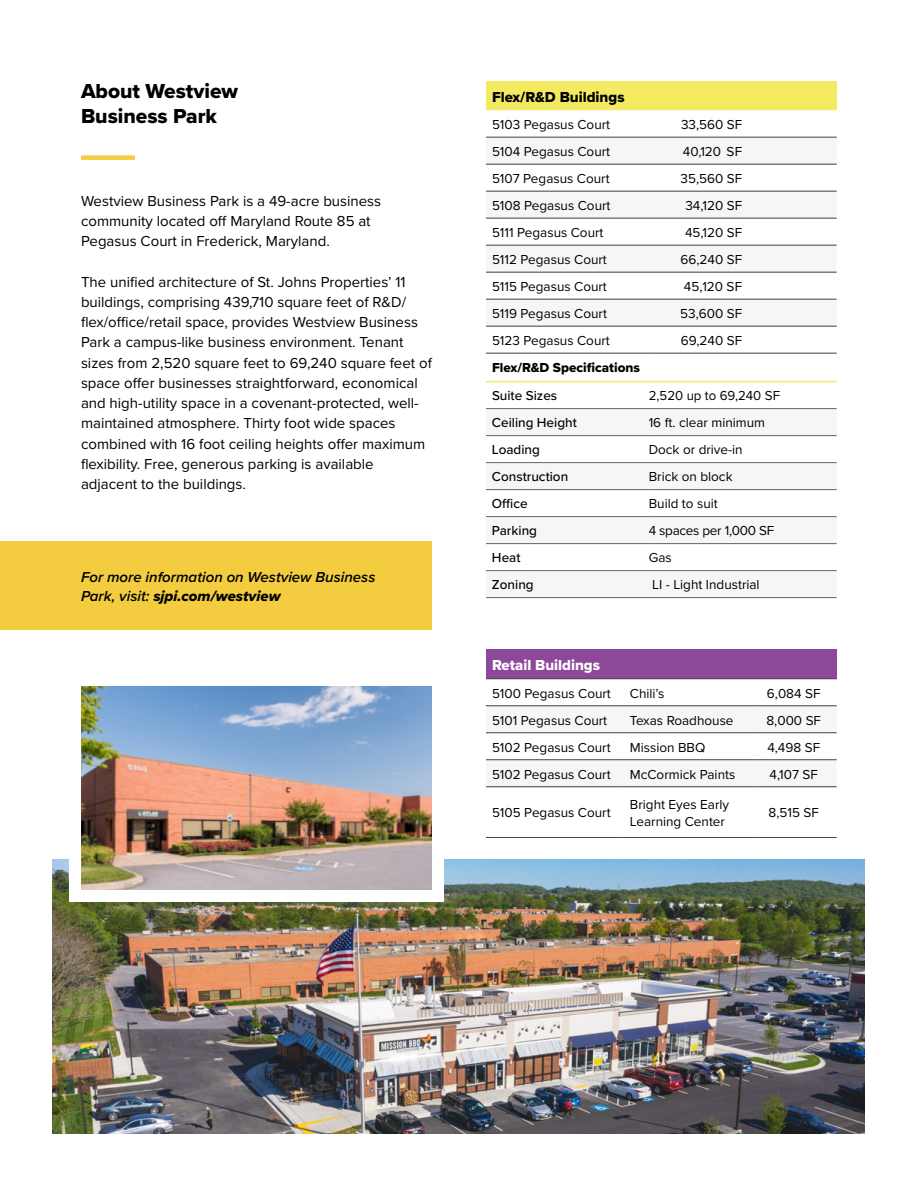
<style>
.page{position:relative;width:918px;height:1188px;background:#fff}
.page>*{position:absolute;margin:0;border:0;box-sizing:border-box;transform-origin:0 0}
.t1{font:21px/25.5px "Proxima Nova Extrabld";color:#000}
.t2{font:15px/20.2px "Proxima Nova";color:#000}
.t3{font:italic 600 15px "Proxima Nova";color:#000}
.t4{font:15px "Proxima Nova Extrabld It";color:#000}
.t5{font:15px "Proxima Nova Extrabld";color:#000}
.t6{font:15px "Proxima Nova Extrabld";color:#fff}
.t7{font:13.5px/16.5px "Proxima Nova";color:#000}
.t8{font:500 13.5px "Proxima Nova";color:#000}
.t9{font:13.5px "Proxima Nova Extrabld";color:#000}
.t10{font:13.5px "Proxima Nova";letter-spacing:-.02em;color:#000}
.s1{font-family:"Proxima Nova";font-weight:600;font-style:italic}
</style>
<div class="page">
<img style="left:53px;top:860px;width:812px;height:274px">
<svg style="left:486px;top:382px;width:351px;height:1px"></svg>
<svg style="left:486px;top:409px;width:351px;height:163px;fill:#f6f6f6"></svg>
<hr style="left:486px;top:408px;width:163px;height:1px;background:#636466">
<hr style="left:649px;top:408px;width:188px;height:1px;background:#636466">
<hr style="left:486px;top:435px;width:163px;height:1px;background:#636466">
<hr style="left:649px;top:435px;width:188px;height:1px;background:#636466">
<hr style="left:486px;top:462px;width:163px;height:1px;background:#636466">
<hr style="left:649px;top:462px;width:188px;height:1px;background:#636466">
<hr style="left:486px;top:489px;width:163px;height:1px;background:#636466">
<hr style="left:649px;top:489px;width:188px;height:1px;background:#636466">
<hr style="left:486px;top:516px;width:163px;height:1px;background:#636466">
<hr style="left:649px;top:516px;width:188px;height:1px;background:#636466">
<hr style="left:486px;top:543px;width:163px;height:1px;background:#636466">
<hr style="left:649px;top:543px;width:188px;height:1px;background:#636466">
<hr style="left:486px;top:570px;width:163px;height:1px;background:#636466">
<hr style="left:649px;top:570px;width:188px;height:1px;background:#636466">
<hr style="left:486px;top:597px;width:163px;height:1px;background:#636466">
<hr style="left:649px;top:597px;width:188px;height:1px;background:#636466">
<hr style="left:486px;top:381px;width:163px;height:1px;background:#f3ea61">
<hr style="left:649px;top:381px;width:188px;height:1px;background:#f3ea61">
<div style="left:486px;top:81px;width:351px;height:29px;background:#f3ea61"></div>
<svg style="left:486px;top:110px;width:351px;height:243px"></svg>
<svg style="left:486px;top:138px;width:351px;height:188px;fill:#f6f6f6"></svg>
<hr style="left:486px;top:137px;width:163px;height:1px;background:#3d3f41">
<hr style="left:649px;top:137px;width:188px;height:1px;background:#3d3f41">
<hr style="left:486px;top:164px;width:163px;height:1px;background:#3d3f41">
<hr style="left:649px;top:164px;width:188px;height:1px;background:#3d3f41">
<hr style="left:486px;top:191px;width:163px;height:1px;background:#3d3f41">
<hr style="left:649px;top:191px;width:188px;height:1px;background:#3d3f41">
<hr style="left:486px;top:218px;width:163px;height:1px;background:#3d3f41">
<hr style="left:649px;top:218px;width:188px;height:1px;background:#3d3f41">
<hr style="left:486px;top:245px;width:163px;height:1px;background:#3d3f41">
<hr style="left:649px;top:245px;width:188px;height:1px;background:#3d3f41">
<hr style="left:486px;top:272px;width:163px;height:1px;background:#3d3f41">
<hr style="left:649px;top:272px;width:188px;height:1px;background:#3d3f41">
<hr style="left:486px;top:299px;width:163px;height:1px;background:#3d3f41">
<hr style="left:649px;top:299px;width:188px;height:1px;background:#3d3f41">
<hr style="left:486px;top:326px;width:163px;height:1px;background:#3d3f41">
<hr style="left:649px;top:326px;width:188px;height:1px;background:#3d3f41">
<hr style="left:486px;top:353px;width:163px;height:1px;background:#3d3f41">
<hr style="left:649px;top:353px;width:188px;height:1px;background:#3d3f41">
<div style="left:486px;top:650px;width:351px;height:29px;background:#8d489a"></div>
<svg style="left:486px;top:705px;width:351px;height:1px"></svg>
<svg style="left:486px;top:732px;width:351px;height:55px"></svg>
<hr style="left:486px;top:679px;width:138px;height:1px;background:#3d3f41">
<hr style="left:624px;top:679px;width:133px;height:1px;background:#3d3f41">
<hr style="left:757px;top:679px;width:80px;height:1px;background:#3d3f41">
<hr style="left:486px;top:706px;width:138px;height:1px;background:#3d3f41">
<hr style="left:624px;top:706px;width:133px;height:1px;background:#3d3f41">
<hr style="left:757px;top:706px;width:80px;height:1px;background:#3d3f41">
<hr style="left:486px;top:733px;width:138px;height:1px;background:#3d3f41">
<hr style="left:624px;top:733px;width:133px;height:1px;background:#3d3f41">
<hr style="left:757px;top:733px;width:80px;height:1px;background:#3d3f41">
<hr style="left:486px;top:760px;width:138px;height:1px;background:#3d3f41">
<hr style="left:624px;top:760px;width:133px;height:1px;background:#3d3f41">
<hr style="left:757px;top:760px;width:80px;height:1px;background:#3d3f41">
<hr style="left:486px;top:787px;width:138px;height:1px;background:#3d3f41">
<hr style="left:624px;top:787px;width:133px;height:1px;background:#3d3f41">
<hr style="left:757px;top:787px;width:80px;height:1px;background:#3d3f41">
<hr style="left:486px;top:837px;width:138px;height:1px;background:#3d3f41">
<hr style="left:624px;top:837px;width:133px;height:1px;background:#3d3f41">
<hr style="left:757px;top:837px;width:80px;height:1px;background:#3d3f41">
<div style="left:0;top:542px;width:432px;height:88px;background:#f3cd3f"></div>
<div style="left:69px;top:716px;width:375px;height:186px;background:#fff"></div>
<img style="left:81px;top:687px;width:351px;height:203px">
<div style="left:81px;top:155px;width:54px;height:5px;background:#f3cd3f"></div>
<h1 class="t1" style="left:81px;top:78px;width:159px">About Westview<br>Business Park</h1>
<p class="t2" style="left:81px;top:190px;width:302px">Westview Business Park is a 49-acre business community located off Maryland Route 85 at<br>Pegasus Court in Frederick, Maryland.</p>
<p class="t2" style="left:81px;top:271px;width:352px">The unified architecture of St. Johns Properties’ 11 buildings, comprising 439,710 square feet of R&amp;D/ flex/office/retail space, provides Westview Business Park a campus-like business environment. Tenant sizes from 2,520 square feet to 69,240 square feet of space offer businesses straightforward, economical and high-utility space in a covenant-protected, well&shy;maintained atmosphere. Thirty foot wide spaces combined with 16 foot ceiling heights offer maximum flexibility. Free, generous parking is available adjacent to the buildings.</p>
<p class="t3" style="left:81px;top:566px;width:296px">For more information on Westview Business</p>
<p class="t4" style="left:81px;top:585px;width:201px"><span class="s1">Park, visit:</span> sjpi.com/westview</p>
<p class="t5" style="left:492px;top:85px;width:134px">Flex/R&amp;D Buildings</p>
<p class="t7" style="left:492px;top:116px;width:120px">5103 Pegasus Court</p>
<p class="t7" style="left:681px;top:116px;width:63px">33,560 SF</p>
<p class="t7" style="left:492px;top:143px;width:120px">5104 Pegasus Court</p>
<p class="t7" style="left:683px;top:143px;width:61px">40,120 SF</p>
<p class="t7" style="left:492px;top:170px;width:119px">5107 Pegasus Court</p>
<p class="t7" style="left:681px;top:170px;width:63px">35,560 SF</p>
<p class="t7" style="left:492px;top:197px;width:120px">5108 Pegasus Court</p>
<p class="t7" style="left:685px;top:197px;width:58px">34,120 SF</p>
<p class="t7" style="left:492px;top:224px;width:113px">5111 Pegasus Court</p>
<p class="t7" style="left:685px;top:224px;width:59px">45,120 SF</p>
<p class="t7" style="left:492px;top:251px;width:116px">5112 Pegasus Court</p>
<p class="t7" style="left:681px;top:251px;width:63px">66,240 SF</p>
<p class="t7" style="left:492px;top:278px;width:116px">5115 Pegasus Court</p>
<p class="t7" style="left:684px;top:278px;width:60px">45,120 SF</p>
<p class="t7" style="left:492px;top:305px;width:116px">5119 Pegasus Court</p>
<p class="t7" style="left:680px;top:305px;width:63px">53,600 SF</p>
<p class="t7" style="left:492px;top:332px;width:119px">5123 Pegasus Court</p>
<p class="t7" style="left:681px;top:332px;width:63px">69,240 SF</p>
<p class="t9" style="left:492px;top:358px;width:150px">Flex/R&amp;D Specifications</p>
<p class="t8" style="left:492px;top:386px;width:67px">Suite Sizes</p>
<p class="t7" style="left:649px;top:387px;width:133px">2,520 up to 69,240 SF</p>
<p class="t8" style="left:492px;top:413px;width:86px">Ceiling Height</p>
<p class="t7" style="left:649px;top:414px;width:118px">16 ft. clear minimum</p>
<p class="t8" style="left:492px;top:440px;width:49px">Loading</p>
<p class="t7" style="left:649px;top:441px;width:95px">Dock or drive-in</p>
<p class="t8" style="left:492px;top:467px;width:78px">Construction</p>
<p class="t7" style="left:649px;top:468px;width:85px">Brick on block</p>
<p class="t8" style="left:492px;top:494px;width:37px">Office</p>
<p class="t7" style="left:649px;top:495px;width:71px">Build to suit</p>
<p class="t8" style="left:492px;top:521px;width:47px">Parking</p>
<p class="t10" style="left:649px;top:521px;width:127px">4 spaces per 1,000 SF</p>
<p class="t8" style="left:492px;top:548px;width:30px">Heat</p>
<p class="t7" style="left:649px;top:549px;width:25px">Gas</p>
<p class="t8" style="left:492px;top:575px;width:43px">Zoning</p>
<p class="t7" style="left:652px;top:576px;width:109px">LI - Light Industrial</p>
<p class="t6" style="left:492px;top:654px;width:110px">Retail Buildings</p>
<p class="t7" style="left:492px;top:684px;width:120px">5100 Pegasus Court</p>
<p class="t7" style="left:630px;top:684px;width:36px">Chili’s</p>
<p class="t7" style="left:767px;top:684px;width:55px">6,084 SF</p>
<p class="t7" style="left:492px;top:711px;width:117px">5101 Pegasus Court</p>
<p class="t7" style="left:630px;top:711px;width:105px">Texas Roadhouse</p>
<p class="t7" style="left:766px;top:711px;width:56px">8,000 SF</p>
<p class="t7" style="left:492px;top:738px;width:120px">5102 Pegasus Court</p>
<p class="t7" style="left:630px;top:738px;width:77px">Mission BBQ</p>
<p class="t7" style="left:767px;top:738px;width:54px">4,498 SF</p>
<p class="t7" style="left:492px;top:765px;width:120px">5102 Pegasus Court</p>
<p class="t7" style="left:630px;top:765px;width:107px">McCormick Paints</p>
<p class="t7" style="left:770px;top:765px;width:50px">4,107 SF</p>
<p class="t7" style="left:492px;top:804px;width:120px">5105 Pegasus Court</p>
<p class="t7" style="left:630px;top:796px;width:101px">Bright Eyes Early<br>Learning Center</p>
<p class="t7" style="left:769px;top:804px;width:52px">8,515 SF</p>
</div>
